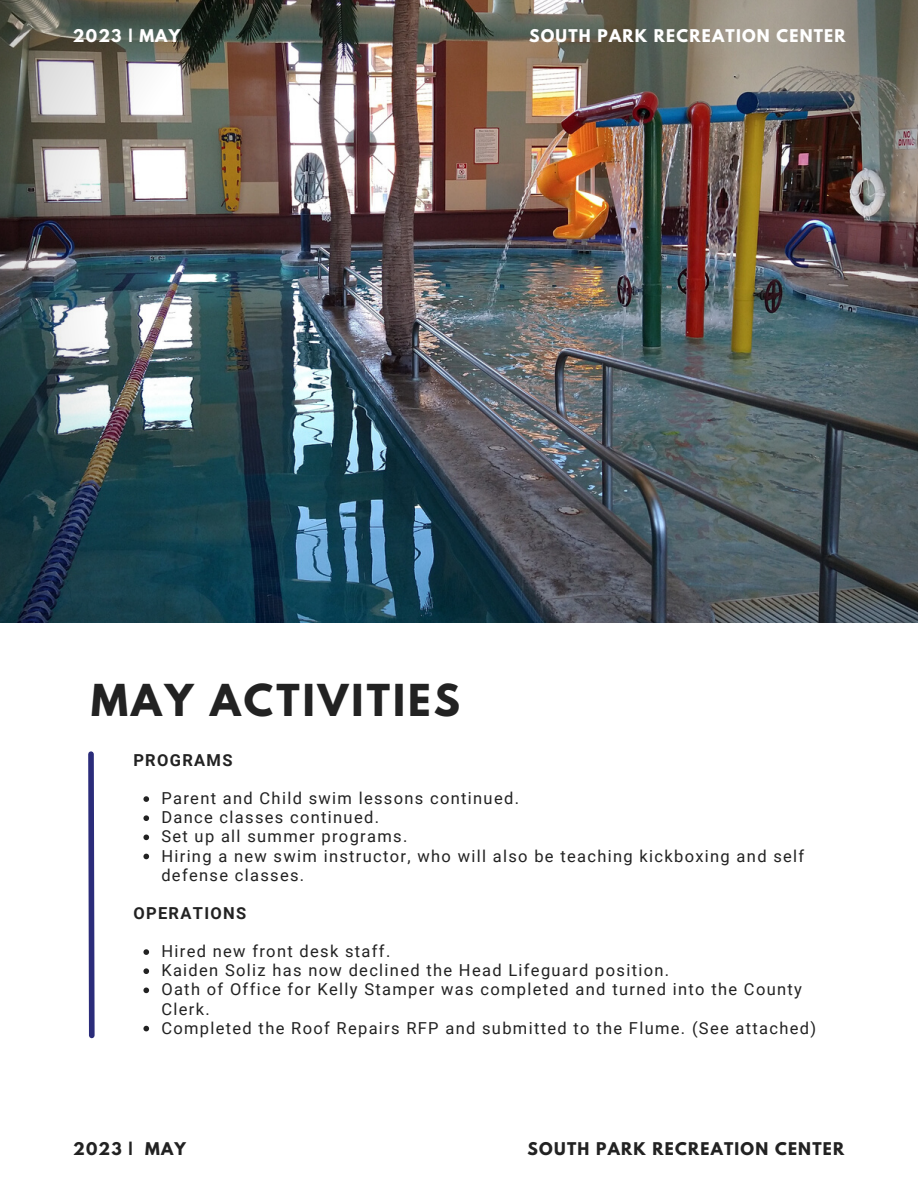
<style>
.page{position:relative;width:918px;height:1188px;background:#fff}
.page>*{position:absolute;margin:0;border:0;box-sizing:border-box;transform-origin:0 0}
.t1{font:700 39px "League Spartan";letter-spacing:.08em;color:#222}
.t2{font:16.5px/19.2px "Roboto";letter-spacing:.08em;color:#222}
.t3{font:700 16.5px "Roboto";letter-spacing:.08em;color:#222}
.t4{font:700 15.6px "League Spartan";letter-spacing:.08em;color:#fff}
.t5{font:700 15.6px "League Spartan";letter-spacing:.08em;color:#222}
</style>
<div class="page">
<img style="left:0;top:0;width:918px;height:623px">
<svg style="left:143px;top:796px;width:6px;height:6px"></svg>
<svg style="left:143px;top:815px;width:6px;height:6px"></svg>
<svg style="left:143px;top:835px;width:6px;height:5px"></svg>
<svg style="left:143px;top:854px;width:6px;height:5px"></svg>
<svg style="left:143px;top:949px;width:6px;height:6px"></svg>
<svg style="left:143px;top:968px;width:6px;height:6px"></svg>
<svg style="left:143px;top:988px;width:6px;height:5px"></svg>
<svg style="left:143px;top:1026px;width:6px;height:5px"></svg>
<svg style="left:88px;top:751px;width:7px;height:288px;background:#555694"></svg>
<p class="t4" style="left:73px;top:28px;width:109px">2023 | MAY</p>
<p class="t4" style="left:529px;top:28px;width:318px">SOUTH PARK RECREATION CENTER</p>
<p class="t1" style="left:91px;top:681px;width:371px">MAY ACTIVITIES</p>
<p class="t3" style="left:133px;top:751px;width:101px">PROGRAMS</p>
<p class="t2" style="left:161px;top:789px;width:359px">Parent and Child swim lessons continued.</p>
<p class="t2" style="left:161px;top:808px;width:219px">Dance classes continued.</p>
<p class="t2" style="left:161px;top:827px;width:247px">Set up all summer programs.</p>
<p class="t2" style="left:161px;top:846px;width:644px">Hiring a new swim instructor, who will also be teaching kickboxing and self defense classes.</p>
<p class="t3" style="left:133px;top:904px;width:114px">OPERATIONS</p>
<p class="t2" style="left:161px;top:942px;width:230px">Hired new front desk staff.</p>
<p class="t2" style="left:161px;top:961px;width:509px">Kaiden Soliz has now declined the Head Lifeguard position.</p>
<p class="t2" style="left:161px;top:980px;width:642px">Oath of Office for Kelly Stamper was completed and turned into the County<br>Clerk.</p>
<p class="t2" style="left:161px;top:1018px;width:656px">Completed the Roof Repairs RFP and submitted to the Flume. (See attached)</p>
<p class="t5" style="left:73px;top:1141px;width:114px">2023 | MAY</p>
<p class="t5" style="left:528px;top:1141px;width:318px">SOUTH PARK RECREATION CENTER</p>
</div>
